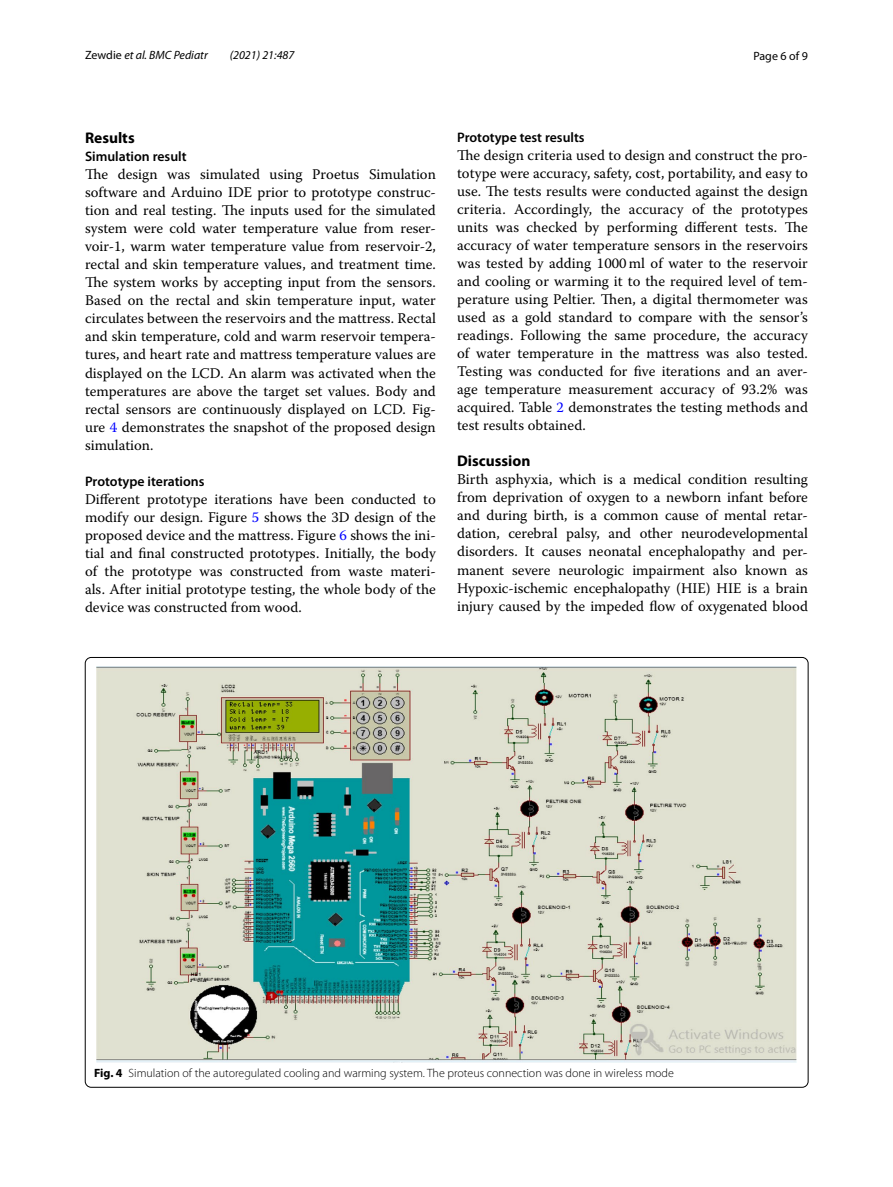
<style>
.page{position:relative;width:893px;height:1187px;background:#fff}
.page>*{position:absolute;margin:0;border:0;box-sizing:border-box;transform-origin:0 0}
.t1{font:700 15.45px "Myriad Pro";color:#000}
.t2{font:14.7px/18px "Warnock Pro";color:#000;text-align:justify}
.t3{font:600 13.8px "Myriad Pro";color:#000}
.t4{font:300 12px "Myriad Pro";color:#000}
.t5{font:italic 12px "Myriad Pro";color:#000}
.t6{font:12px "Myriad Pro";color:#000}
.s1{font-style:normal}
.s2{color:#00f}
.s3{font-weight:700}
</style>
<div class="page">
<img style="left:96px;top:666px;width:701px;height:396px">
<p class="t5" style="left:85px;top:48px;width:124px"><span class="s1">Zewdie</span> et al. BMC Pediatr</p>
<p class="t5" style="left:230px;top:48px;width:66px">(2021) 21:487</p>
<p class="t6" style="left:753px;top:48px;width:56px">Page 6 of 9</p>
<p class="t1" style="left:85px;top:128px;width:51px">Results</p>
<p class="t3" style="left:85px;top:148px;width:103px">Simulation result</p>
<p class="t2" style="left:85px;top:165px;width:352px">The design was simulated using Proetus Simulation software and Arduino IDE prior to prototype construc&shy;tion and real testing. The inputs used for the simulated system were cold water temperature value from reser&shy;voir-1, warm water temperature value from reservoir-2, rectal and skin temperature values, and treatment time.<br>The system works by accepting input from the sensors.<br>Based on the rectal and skin temperature input, water circulates between the reservoirs and the mattress. Rectal and skin temperature, cold and warm reservoir tempera&shy;tures, and heart rate and mattress temperature values are displayed on the LCD. An alarm was activated when the temperatures are above the target set values. Body and rectal sensors are continuously displayed on LCD. Fig&shy;ure <span class="s2">4</span> demonstrates the snapshot of the proposed design simulation.</p>
<p class="t3" style="left:85px;top:472px;width:121px">Prototype iterations</p>
<p class="t2" style="left:85px;top:489px;width:352px">Different prototype iterations have been conducted to modify our design. Figure <span class="s2">5</span> shows the 3D design of the proposed device and the mattress. Figure <span class="s2">6</span> shows the ini&shy;tial and final constructed prototypes. Initially, the body of the prototype was constructed from waste materi&shy;als. After initial prototype testing, the whole body of the device was constructed from wood.</p>
<p class="t3" style="left:457px;top:129px;width:129px">Prototype test results</p>
<p class="t2" style="left:457px;top:146px;width:352px">The design criteria used to design and construct the pro&shy;totype were accuracy, safety, cost, portability, and easy to use. The tests results were conducted against the design criteria. Accordingly, the accuracy of the prototypes units was checked by performing different tests. The accuracy of water temperature sensors in the reservoirs was tested by adding 1000ml of water to the reservoir and cooling or warming it to the required level of tem&shy;perature using Peltier. Then, a digital thermometer was used as a gold standard to compare with the sensor’s readings. Following the same procedure, the accuracy of water temperature in the mattress was also tested.<br>Testing was conducted for five iterations and an aver&shy;age temperature measurement accuracy of 93.2% was acquired. Table <span class="s2">2</span> demonstrates the testing methods and test results obtained.</p>
<p class="t1" style="left:457px;top:451px;width:75px">Discussion</p>
<p class="t2" style="left:457px;top:470px;width:352px">Birth asphyxia, which is a medical condition resulting from deprivation of oxygen to a newborn infant before and during birth, is a common cause of mental retar&shy;dation, cerebral palsy, and other neurodevelopmental disorders. It causes neonatal encephalopathy and per&shy;manent severe neurologic impairment also known as Hypoxic-ischemic encephalopathy (HIE) HIE is a brain injury caused by the impeded flow of oxygenated blood</p>
<p class="t4" style="left:94px;top:1066px;width:581px"><span class="s3">Fig. 4</span> Simulation of the autoregulated cooling and warming system. The proteus connection was done in wireless mode</p>
</div>
